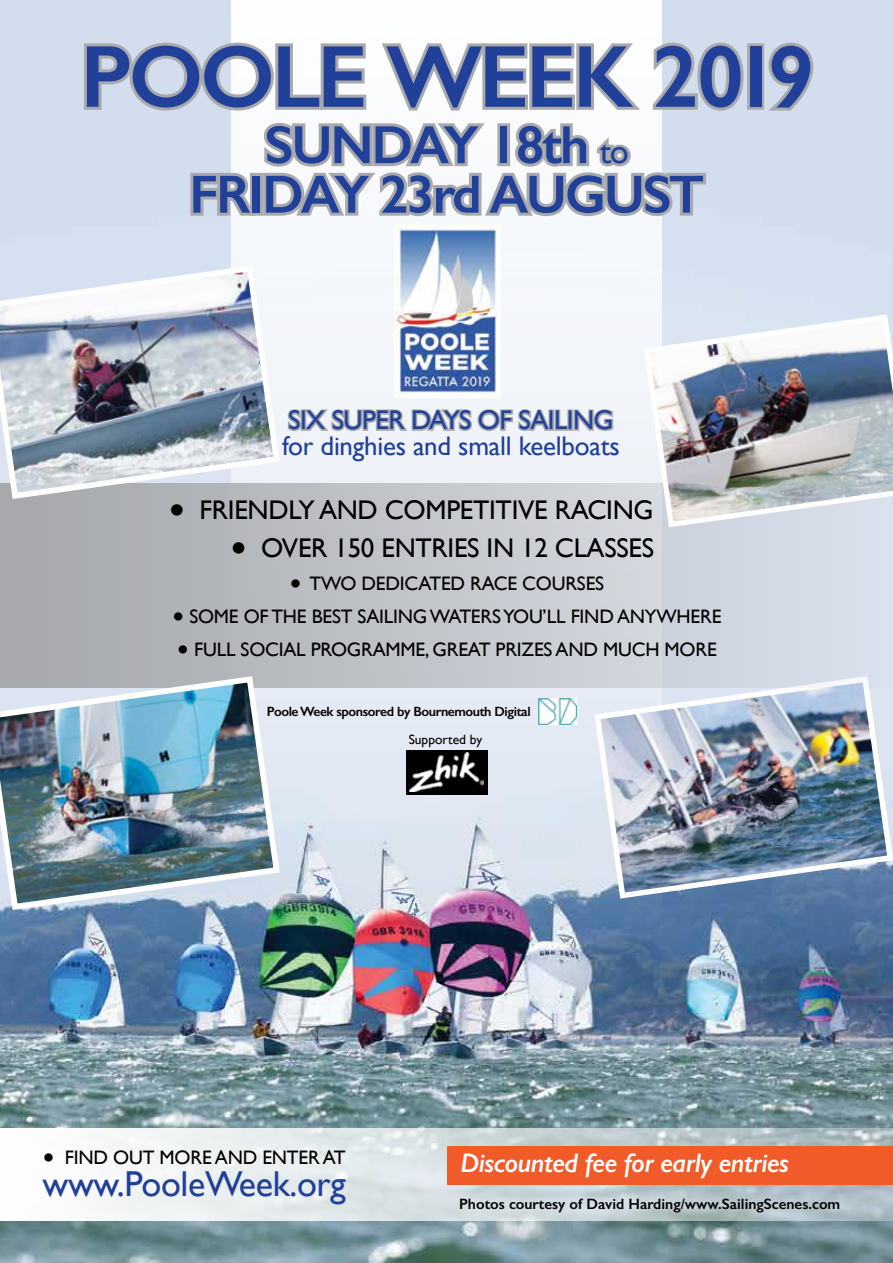
<style>
.page{position:relative;width:893px;height:1263px;background:#fff}
.page>*{position:absolute;margin:0;border:0;box-sizing:border-box;transform-origin:0 0}
.t1{font:600 88.5px "Gill Sans";letter-spacing:-.04em;color:#21409a}
.t2{font:600 54px/49.5px "Gill Sans";letter-spacing:-.04em;color:#21409a;text-align:center}
.t3{font:36px "Gill Sans";letter-spacing:-.01em;color:#21409a}
.t4{font:27px "Gill Sans";letter-spacing:-.01em;color:#000}
.t5{font:27px/25.5px "Gill Sans";letter-spacing:-.015em;color:#21409a}
.t6{font:italic 600 27px "Gill Sans";letter-spacing:-.02em;color:#fff}
.t7{font:19.5px "Gill Sans";letter-spacing:-.01em;color:#000}
.t8{font:600 15px "Gill Sans";color:#000}
.t9{font:600 13.5px "Gill Sans";letter-spacing:-.03em;color:#000}
.t10{font:13.5px "Gill Sans";color:#000}
.s1{font-weight:400;font-size:34.5px}
.s2{font-family:"Helvetica Neue"}
</style>
<div class="page">
<img style="left:0;top:0;width:893px;height:1263px">
<svg style="left:232px;top:0;width:430px;height:931px"></svg>
<svg style="left:286px;top:407px;width:329px;height:26px"></svg>
<img style="left:591px;top:687px;width:302px;height:214px">
<div style="left:0;top:483px;width:893px;height:204px;background:linear-gradient(to right,#a7a8aa,#dde4ef)"></div>
<svg style="left:0;top:1128px;width:893px;height:92px"></svg>
<img style="left:0;top:262px;width:283px;height:240px">
<div style="left:406px;top:750px;width:82px;height:44px;background:#000"></div>
<img style="left:410px;top:753px;width:73px;height:39px">
<div style="left:447px;top:1146px;width:446px;height:39px;background:#f15a29"></div>
<img style="left:395px;top:225px;width:106px;height:172px">
<img style="left:0;top:673px;width:283px;height:240px">
<img style="left:641px;top:312px;width:252px;height:218px">
<img style="left:538px;top:699px;width:39px;height:26px">
<svg style="left:81px;top:39px;width:666px;height:182px"></svg>
<div style="left:747px;top:43px;width:17px;height:67px;border:6px solid #a7a9ac"></div>
<svg style="left:760px;top:38px;width:56px;height:76px;background:#c0c8d2"></svg>
<h1 class="t1" style="left:80px;top:23px;width:735px">POOLE WEEK 2019</h1>
<h2 class="t2" style="left:189px;top:120px;width:517px">SUNDAY 18th <span class="s1">TO<br></span>FRIDAY 23rd AUGUST</h2>
<h3 class="t5" style="left:282px;top:407px;width:339px">SIX SUPER DAYS OF SAILING<br>FOR DINGHIES AND SMALL KEELBOATS</h3>
<h3 class="t4" style="left:168px;top:494px;width:59px"><span class="s2">●</span> FRIENDLY</h3>
<h3 class="t4" style="left:319px;top:494px;width:21px">AND</h3>
<h3 class="t4" style="left:385px;top:494px;width:237px">COMPETITIVE RACING</h3>
<h3 class="t4" style="left:230px;top:531px;width:214px"><span class="s2">●</span> OVER 150 ENTRIES</h3>
<h3 class="t4" style="left:487px;top:531px;width:102px">IN 12 CLASSES</h3>
<p class="t7" style="left:289px;top:571px;width:84px"><span class="s2">●</span> TWO DEDI</p>
<p class="t7" style="left:405px;top:571px;width:144px">CATED RACE COURSES</p>
<p class="t7" style="left:172px;top:604px;width:197px"><span class="s2">●</span> SOME OF THE BEST SAILING</p>
<p class="t7" style="left:430px;top:604px;width:88px">WATERS YOU</p>
<p class="t7" style="left:543px;top:604px;width:40px">’LL FIND</p>
<p class="t7" style="left:617px;top:604px;width:15px">ANY</p>
<p class="t7" style="left:656px;top:604px;width:45px">WHERE</p>
<p class="t7" style="left:177px;top:637px;width:38px"><span class="s2">●</span> FULL</p>
<p class="t7" style="left:241px;top:637px;width:84px">SOCIAL PROGRA</p>
<p class="t7" style="left:386px;top:637px;width:60px">MME, GREA</p>
<p class="t7" style="left:479px;top:637px;width:92px">T PRIZESAND</p>
<p class="t7" style="left:603px;top:637px;width:90px">MUCH MORE</p>
<p class="t9" style="left:267px;top:704px;width:265px">Poole Week sponsored by Bournemouth Digital</p>
<p class="t10" style="left:409px;top:731px;width:75px">SUPPORTED BY</p>
<p class="t7" style="left:43px;top:1145px;width:44px"><span class="s2">●</span> FIND</p>
<p class="t7" style="left:113px;top:1145px;width:75px">OUT MORE</p>
<p class="t7" style="left:215px;top:1145px;width:15px">AND</p>
<p class="t7" style="left:262px;top:1145px;width:85px">ENTER AT</p>
<h3 class="t3" style="left:43px;top:1162px;width:305px">WWW.POOLEWEEK.ORG</h3>
<h3 class="t6" style="left:460px;top:1146px;width:330px">Discounted fee for early entries</h3>
<p class="t8" style="left:459px;top:1195px;width:383px">Photos courtesy of David Harding/www.SailingScenes.com</p>
</div>
